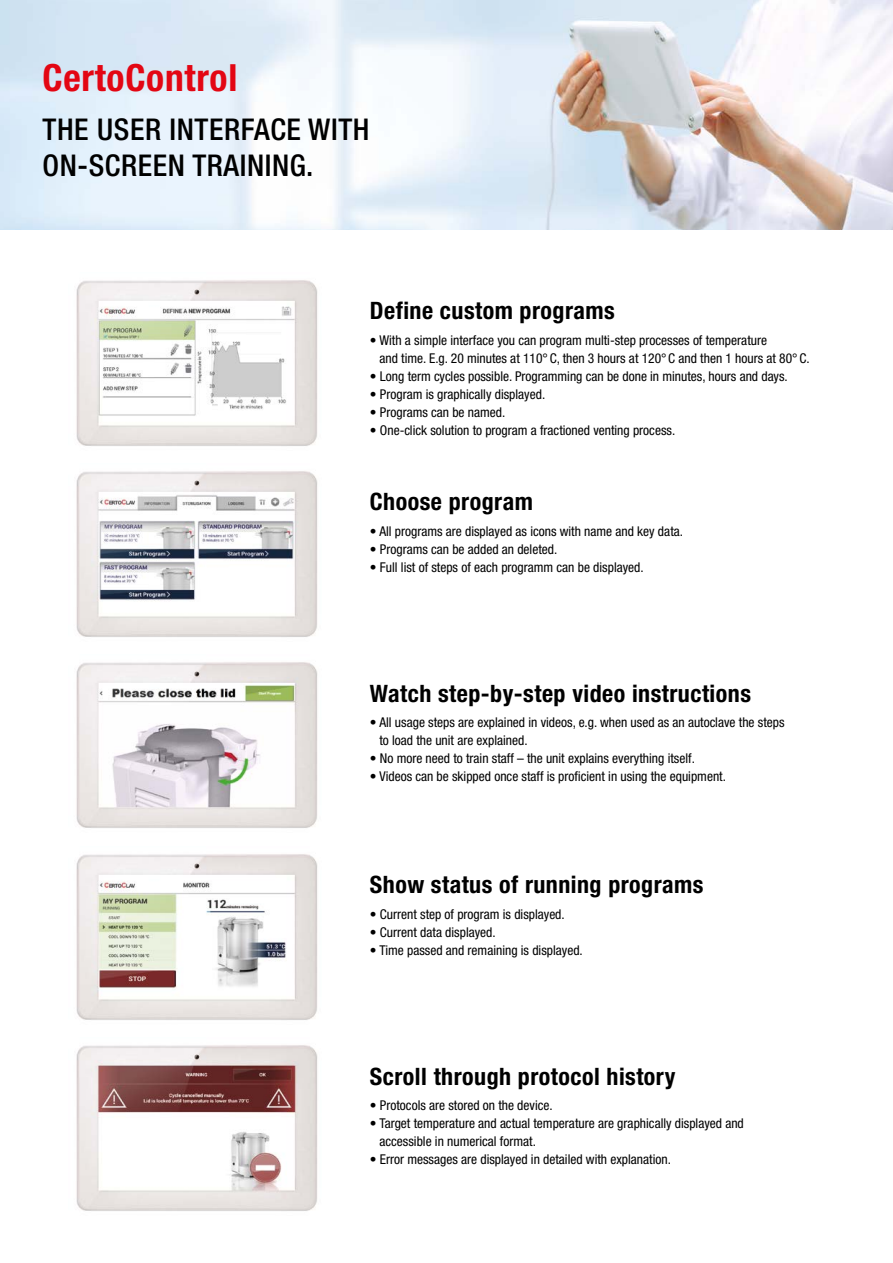
<style>
.page{position:relative;width:893px;height:1263px;background:#fff}
.page>*{position:absolute;margin:0;border:0;box-sizing:border-box;transform-origin:0 0}
.t1{font:700 condensed 37.5px "Helvetica Neue LT Pro";letter-spacing:.02em;color:#e30613}
.t2{font:500 condensed 30px/36px "Helvetica Neue LT Pro";letter-spacing:.02em;color:#000}
.t3{font:700 condensed 24px "Helvetica Neue LT Pro";letter-spacing:.02em;color:#000}
.t4{font:condensed 13.5px/18px "Helvetica Neue LT Pro";color:#000}
</style>
<div class="page">
<img style="left:0;top:0;width:893px;height:230px">
<img style="left:76px;top:280px;width:242px;height:166px">
<img style="left:76px;top:471px;width:242px;height:166px">
<img style="left:76px;top:662px;width:242px;height:166px">
<img style="left:76px;top:854px;width:242px;height:166px">
<img style="left:76px;top:1045px;width:242px;height:166px">
<h1 class="t1" style="left:43px;top:56px;width:196px">CertoControl</h1>
<h2 class="t2" style="left:43px;top:112px;width:329px">THE USER INTERFACE WITH<br>ON-SCREEN TRAINING.</h2>
<h3 class="t3" style="left:370px;top:297px;width:246px">Define custom programs</h3>
<p class="t4" style="left:379px;top:331px;width:432px;text-indent:-9px">• With a simple interface you can program multi-step processes of temperature<br>and time. E.g. 20 minutes at 110°C, then 3 hours at 120°C and then 1 hours at 80°C.</p>
<p class="t4" style="left:370px;top:367px;width:419px">• Long term cycles possible. Programming can be done in minutes, hours and days.</p>
<p class="t4" style="left:370px;top:385px;width:177px">• Program is graphically displayed.</p>
<p class="t4" style="left:370px;top:403px;width:137px">• Programs can be named.</p>
<p class="t4" style="left:370px;top:421px;width:307px">• One-click solution to program a fractioned venting process.</p>
<h3 class="t3" style="left:370px;top:488px;width:164px">Choose program</h3>
<p class="t4" style="left:370px;top:522px;width:315px">• All programs are displayed as icons with name and key data.</p>
<p class="t4" style="left:370px;top:540px;width:189px">• Programs can be added an deleted.</p>
<p class="t4" style="left:370px;top:558px;width:275px">• Full list of steps of each programm can be displayed.</p>
<h3 class="t3" style="left:370px;top:679px;width:383px">Watch step-by-step video instructions</h3>
<p class="t4" style="left:379px;top:713px;width:407px;text-indent:-9px">• All usage steps are explained in videos, e.g. when used as an autoclave the steps to load the unit are explained.</p>
<p class="t4" style="left:370px;top:749px;width:326px">• No more need to train staff – the unit explains everything itself.</p>
<p class="t4" style="left:370px;top:767px;width:358px">• Videos can be skipped once staff is proficient in using the equipment.</p>
<h3 class="t3" style="left:370px;top:871px;width:335px">Show status of running programs</h3>
<p class="t4" style="left:370px;top:905px;width:196px">• Current step of program is displayed.</p>
<p class="t4" style="left:370px;top:923px;width:127px">• Current data displayed.</p>
<p class="t4" style="left:370px;top:941px;width:214px">• Time passed and remaining is displayed.</p>
<h3 class="t3" style="left:370px;top:1062px;width:307px">Scroll through protocol history</h3>
<p class="t4" style="left:370px;top:1096px;width:184px">• Protocols are stored on the device.</p>
<p class="t4" style="left:379px;top:1114px;width:366px;text-indent:-9px">• Target temperature and actual temperature are graphically displayed and accessible in numerical format.</p>
<p class="t4" style="left:370px;top:1150px;width:303px">• Error messages are displayed in detailed with explanation.</p>
</div>
